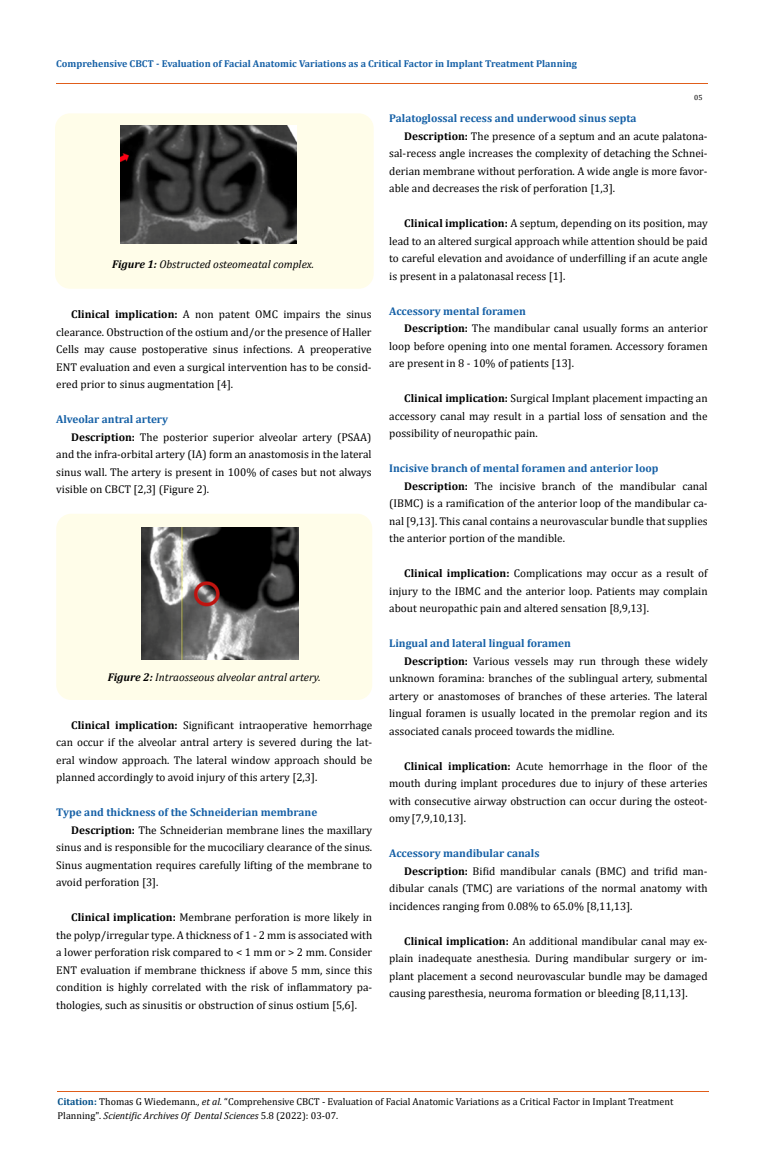
<style>
.page{position:relative;width:764px;height:1170px;background:#fff}
.page>*{position:absolute;margin:0;border:0;box-sizing:border-box;transform-origin:0 0}
.t1{font:11.25px/17.5px "Cambria";color:#000;text-align:justify}
.t2{font:700 11.25px "Cambria";color:#1560a6}
.t3{font:italic 11.25px "Cambria";color:#000}
.t4{font:10px/13.8px "Cambria";color:#000}
.t5{font:700 10px "Cambria";color:#1560a6}
.t6{font:7.5px "Cambria";color:#000}
.s1{font-weight:700}
.s2{font-weight:700;color:#035089}
.s3{font-style:italic}
</style>
<div class="page">
<hr style="left:56px;top:84px;width:652px;height:1px;background:#e05d1a">
<hr style="left:58px;top:1091px;width:651px;height:1px;background:#e05d1a">
<div style="left:55px;top:113px;width:319px;height:176px;background:#fffde9;border-radius:15px"></div>
<img style="left:120px;top:125px;width:176px;height:119px">
<div style="left:56px;top:514px;width:316px;height:186px;background:#fffde9;border-radius:15px"></div>
<img style="left:141px;top:527px;width:158px;height:133px">
<p class="t5" style="left:56px;top:56px;width:522px">Comprehensive CBCT - Evaluation of Facial Anatomic Variations as a Critical Factor in Implant Treatment Planning</p>
<p class="t6" style="left:694px;top:93px;width:10px">05</p>
<p class="t3" style="left:112px;top:256px;width:203px"><span class="s1">Figure 1:</span> Obstructed osteomeatal complex.</p>
<p class="t1" style="left:56px;top:305px;width:317px;text-indent:15px"><span class="s1">Clinical implication:</span> A non patent OMC impairs the sinus clearance. Obstruction of the ostium and/or the presence of Haller Cells may cause postoperative sinus infections. A preoperative ENT evaluation and even a surgical intervention has to be consid&shy;ered prior to sinus augmentation [4].</p>
<p class="t2" style="left:56px;top:411px;width:113px">Alveolar antral artery</p>
<p class="t1" style="left:71px;top:428px;width:302px"><span class="s1">Description:</span> The posterior superior alveolar artery (PSAA)</p>
<p class="t1" style="left:56px;top:445px;width:317px">and the infra-orbital artery (IA) form an anastomosis in the lateral</p>
<p class="t1" style="left:56px;top:463px;width:317px">sinus wall. The artery is present in 100% of cases but not always</p>
<p class="t1" style="left:56px;top:480px;width:154px">visible on CBCT [2,3] (Figure 2).</p>
<p class="t3" style="left:108px;top:669px;width:214px"><span class="s1">Figure 2:</span> Intraosseous alveolar antral artery.</p>
<p class="t1" style="left:56px;top:716px;width:317px;text-indent:15px"><span class="s1">Clinical implication:</span> Significant intraoperative hemorrhage can occur if the alveolar antral artery is severed during the lat&shy;eral window approach. The lateral window approach should be planned accordingly to avoid injury of this artery [2,3].</p>
<p class="t2" style="left:56px;top:805px;width:263px">Type and thickness of the Schneiderian membrane</p>
<p class="t1" style="left:71px;top:821px;width:302px"><span class="s1">Description:</span> The Schneiderian membrane lines the maxillary</p>
<p class="t1" style="left:56px;top:839px;width:317px">sinus and is responsible for the mucociliary clearance of the sinus.</p>
<p class="t1" style="left:56px;top:856px;width:317px">Sinus augmentation requires carefully lifting of the membrane to</p>
<p class="t1" style="left:56px;top:874px;width:104px">avoid perforation [3].</p>
<p class="t1" style="left:56px;top:909px;width:317px;text-indent:15px"><span class="s1">Clinical implication:</span> Membrane perforation is more likely in the polyp/irregular type. A thickness of 1 - 2 mm is associated with a lower perforation risk compared to &lt; 1 mm or &gt; 2 mm. Consider ENT evaluation if membrane thickness if above 5 mm, since this condition is highly correlated with the risk of inflammatory pa&shy;thologies, such as sinusitis or obstruction of sinus ostium [5,6].</p>
<p class="t2" style="left:389px;top:110px;width:249px">Palatoglossal recess and underwood sinus septa</p>
<p class="t1" style="left:404px;top:127px;width:305px"><span class="s1">Description:</span> The presence of a septum and an acute palatona-</p>
<p class="t1" style="left:389px;top:145px;width:320px">sal-recess angle increases the complexity of detaching the Schnei-</p>
<p class="t1" style="left:389px;top:162px;width:320px">derian membrane without perforation. A wide angle is more favor-</p>
<p class="t1" style="left:389px;top:180px;width:227px">able and decreases the risk of perforation [1,3].</p>
<p class="t1" style="left:389px;top:215px;width:320px;text-indent:15px"><span class="s1">Clinical implication:</span> A septum, depending on its position, may lead to an altered surgical approach while attention should be paid to careful elevation and avoidance of underfilling if an acute angle is present in a palatonasal recess [1].</p>
<p class="t2" style="left:389px;top:303px;width:138px">Accessory mental foramen</p>
<p class="t1" style="left:404px;top:320px;width:305px"><span class="s1">Description:</span> The mandibular canal usually forms an anterior</p>
<p class="t1" style="left:389px;top:337px;width:320px">loop before opening into one mental foramen. Accessory foramen</p>
<p class="t1" style="left:389px;top:355px;width:186px">are present in 8 - 10% of patients [13].</p>
<p class="t1" style="left:389px;top:390px;width:320px;text-indent:15px"><span class="s1">Clinical implication:</span> Surgical Implant placement impacting an accessory canal may result in a partial loss of sensation and the possibility of neuropathic pain.</p>
<p class="t2" style="left:389px;top:461px;width:271px">Incisive branch of mental foramen and anterior loop</p>
<p class="t1" style="left:404px;top:477px;width:305px"><span class="s1">Description:</span> The incisive branch of the mandibular canal</p>
<p class="t1" style="left:389px;top:495px;width:320px">(IBMC) is a ramification of the anterior loop of the mandibular ca-</p>
<p class="t1" style="left:389px;top:512px;width:320px">nal [9,13]. This canal contains a neurovascular bundle that supplies</p>
<p class="t1" style="left:389px;top:530px;width:177px">the anterior portion of the mandible.</p>
<p class="t1" style="left:389px;top:565px;width:320px;text-indent:15px"><span class="s1">Clinical implication:</span> Complications may occur as a result of injury to the IBMC and the anterior loop. Patients may complain about neuropathic pain and altered sensation [8,9,13].</p>
<p class="t2" style="left:389px;top:636px;width:183px">Lingual and lateral lingual foramen</p>
<p class="t1" style="left:404px;top:652px;width:305px"><span class="s1">Description:</span> Various vessels may run through these widely</p>
<p class="t1" style="left:389px;top:670px;width:320px">unknown foramina: branches of the sublingual artery, submental</p>
<p class="t1" style="left:389px;top:687px;width:320px">artery or anastomoses of branches of these arteries. The lateral</p>
<p class="t1" style="left:389px;top:705px;width:320px">lingual foramen is usually located in the premolar region and its</p>
<p class="t1" style="left:389px;top:722px;width:227px">associated canals proceed towards the midline.</p>
<p class="t1" style="left:389px;top:757px;width:320px;text-indent:15px"><span class="s1">Clinical implication:</span> Acute hemorrhage in the floor of the mouth during implant procedures due to injury of these arteries with consecutive airway obstruction can occur during the osteot&shy;omy [7,9,10,13].</p>
<p class="t2" style="left:389px;top:845px;width:152px">Accessory mandibular canals</p>
<p class="t1" style="left:404px;top:862px;width:305px"><span class="s1">Description:</span> Bifid mandibular canals (BMC) and trifid man-</p>
<p class="t1" style="left:389px;top:880px;width:320px">dibular canals (TMC) are variations of the normal anatomy with</p>
<p class="t1" style="left:389px;top:897px;width:245px">incidences ranging from 0.08% to 65.0% [8,11,13].</p>
<p class="t1" style="left:389px;top:932px;width:320px;text-indent:15px"><span class="s1">Clinical implication:</span> An additional mandibular canal may ex&shy;plain inadequate anesthesia. During mandibular surgery or im&shy;plant placement a second neurovascular bundle may be damaged causing paresthesia, neuroma formation or bleeding [8,11,13].</p>
<p class="t4" style="left:58px;top:1094px;width:617px"><span class="s2">Citation:</span> Thomas G Wiedemann<span class="s3">., et al.</span> “Comprehensive CBCT - Evaluation of Facial Anatomic Variations as a Critical Factor in Implant Treatment<br>Planning". <span class="s3">Scientific Archives Of Dental Sciences</span> 5.8 (2022): 03-07.</p>
</div>
